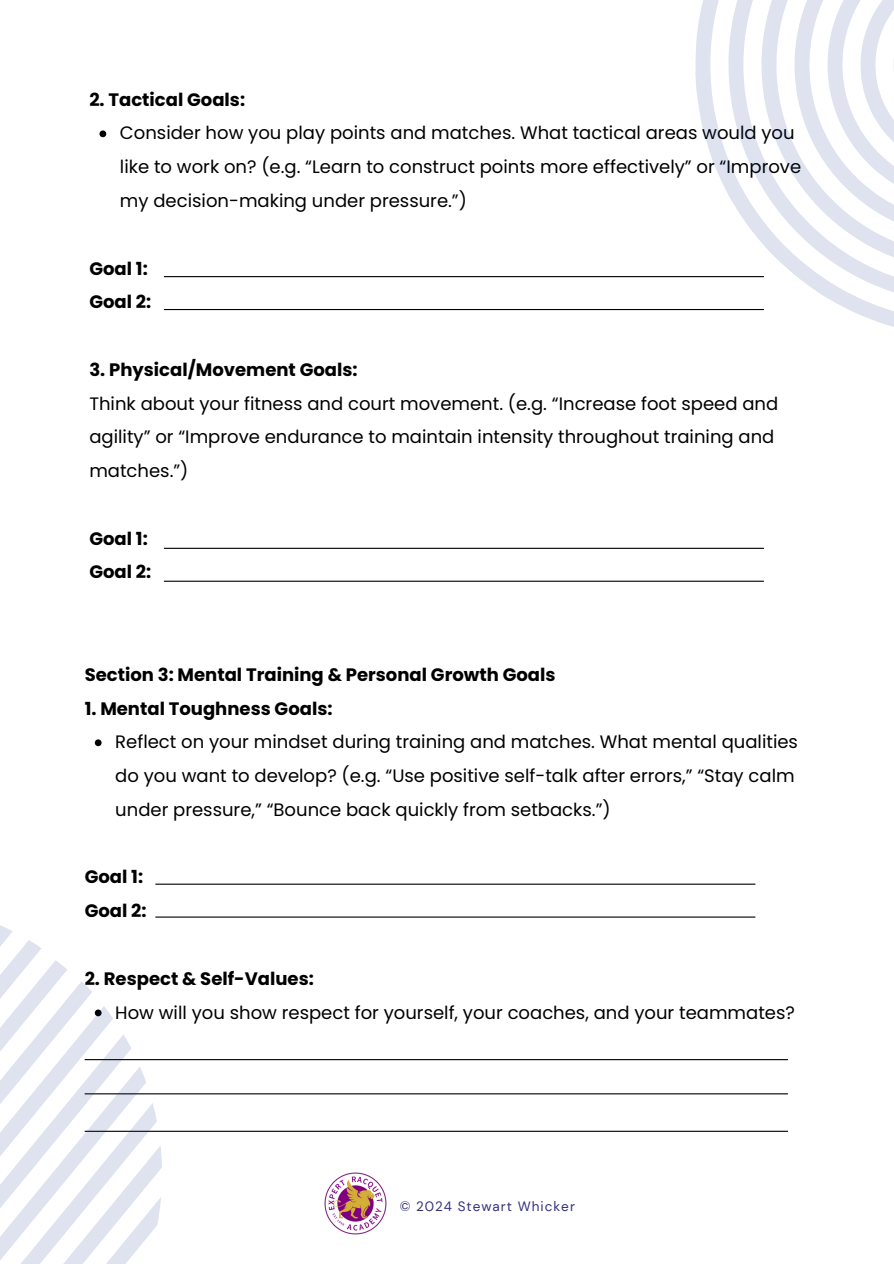
<style>
.page{position:relative;width:894px;height:1264px;background:#fff}
.page>*{position:absolute;margin:0;border:0;box-sizing:border-box;transform-origin:0 0}
.t1{font:18px/33.8px "Poppins";color:#000}
.t2{font:700 18px/33.8px "Poppins";color:#000}
.t3{font:13.5px "DM Sans";letter-spacing:.075em;color:#34317b}
.s1{font-weight:700}
</style>
<div class="page">
<svg style="left:99px;top:130px;width:7px;height:7px"></svg>
<hr style="left:164px;top:276px;width:599px;height:1px;background:#000">
<hr style="left:164px;top:309px;width:599px;height:1px;background:#000">
<hr style="left:164px;top:547px;width:599px;height:2px;background:#000">
<hr style="left:164px;top:580px;width:599px;height:2px;background:#000">
<svg style="left:95px;top:739px;width:6px;height:7px"></svg>
<hr style="left:155px;top:883px;width:600px;height:1px;background:#000">
<hr style="left:155px;top:916px;width:600px;height:1px;background:#000">
<hr style="left:85px;top:1059px;width:702px;height:1px;background:#000">
<hr style="left:85px;top:1093px;width:702px;height:1px;background:#000">
<hr style="left:85px;top:1130px;width:702px;height:1px;background:#000">
<img style="left:324px;top:1172px;width:63px;height:63px">
<svg style="left:116px;top:916px;width:48px;height:347px"></svg>
<svg style="left:0;top:925px;width:116px;height:338px"></svg>
<svg style="left:677px;top:0;width:216px;height:327px"></svg>
<svg style="left:723px;top:0;width:170px;height:308px"></svg>
<p class="t2" style="left:89px;top:82px;width:157px">2. Tactical Goals:</p>
<h1 class="t1" style="left:120px;top:116px;width:682px">Consider how you play points and matches. What tactical areas would you like to work on? (e.g. “Learn to construct points more effectively” or “Improve my decision-making under pressure.”)</h1>
<p class="t2" style="left:89px;top:251px;width:63px">Goal 1:<br>Goal 2:</p>
<h1 class="t1" style="left:89px;top:352px;width:690px"><span class="s1">3. Physical/Movement Goals:<br></span>Think about your fitness and court movement. (e.g. “Increase foot speed and agility” or “Improve endurance to maintain intensity throughout training and matches.”)</h1>
<h2 class="t2" style="left:89px;top:521px;width:63px">Goal 1:<br>Goal 2:</h2>
<h1 class="t2" style="left:85px;top:657px;width:472px">Section 3: Mental Training &amp; Personal Growth Goals</h1>
<h1 class="t2" style="left:85px;top:691px;width:249px">1. Mental Toughness Goals:</h1>
<p class="t1" style="left:115px;top:725px;width:684px">Reflect on your mindset during training and matches. What mental qualities do you want to develop? (e.g. “Use positive self-talk after errors,” “Stay calm under pressure,” “Bounce back quickly from setbacks.”)</p>
<p class="t2" style="left:85px;top:860px;width:63px">Goal 1:<br>Goal 2:</p>
<p class="t2" style="left:85px;top:961px;width:230px">2. Respect &amp; Self-Values:</p>
<p class="t1" style="left:115px;top:995px;width:681px">How will you show respect for yourself, your coaches, and your teammates?</p>
<h1 class="t3" style="left:399px;top:1197px;width:177px">© 2024 Stewart Whicker</h1>
</div>
